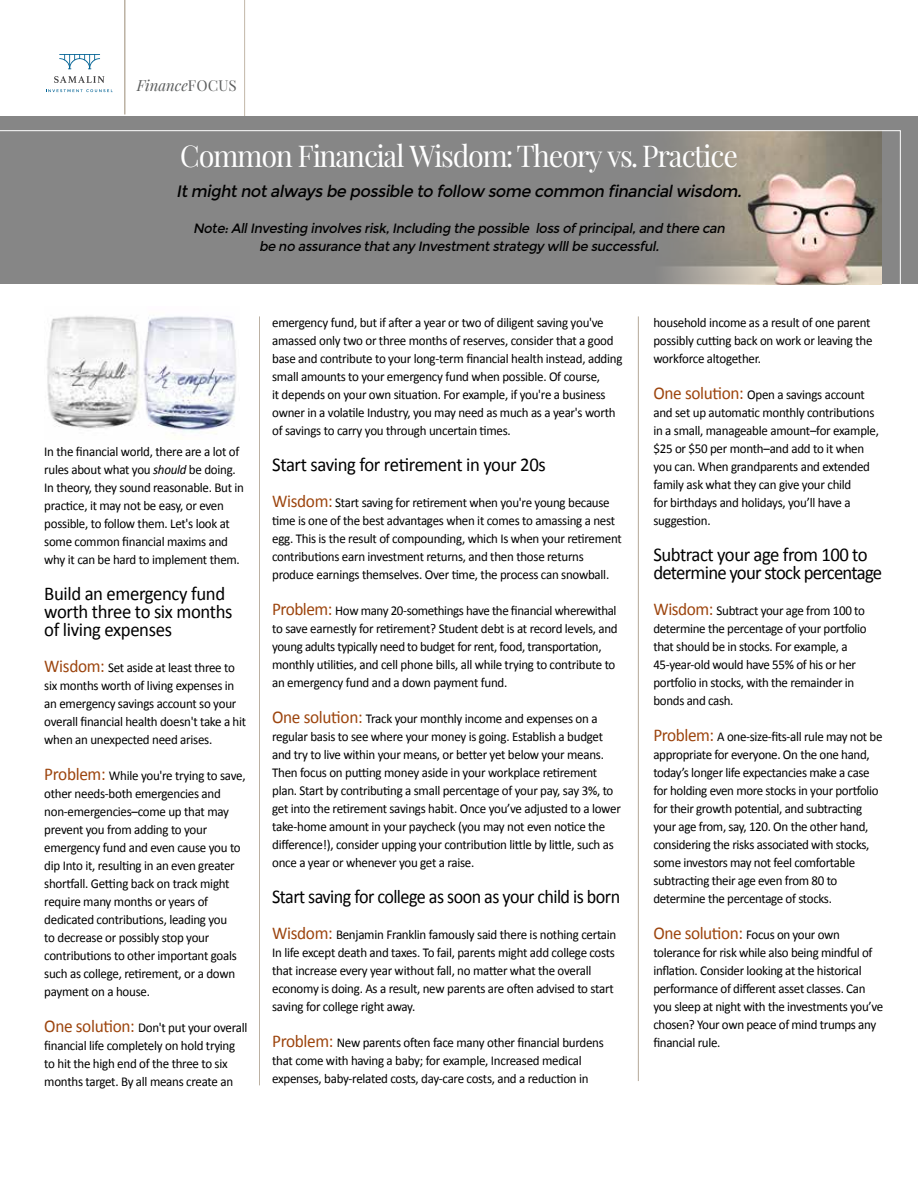
<style>
.page{position:relative;width:918px;height:1188px;background:#fff}
.page>*{position:absolute;margin:0;border:0;box-sizing:border-box;transform-origin:0 0}
.t1{font:30px "Playfair Display";letter-spacing:-.04em;color:#fff;scale:.95 1}
.t2{font:19.5px/18px "Calibri";letter-spacing:-.03em;color:#000;scale:.96 1}
.t3{font:19.5px "Calibri";letter-spacing:-.03em;color:#000;scale:.93 1}
.t4{font:italic 16.5px "Montserrat";color:#000;scale:.96 1}
.t5{font:italic 15px "Playfair Display";color:#5c5e5e}
.t6{font:13.5px/18px "Calibri";letter-spacing:-.02em;color:#000;scale:.96 1}
.t7{font:italic 13.5px/18px "Montserrat";color:#000;text-align:center;scale:.96 1}
.s1{font-style:normal}
.s2{font-style:italic}
.s3{font-size:18px;color:#9c440d}
</style>
<div class="page">
<div style="left:0;top:117px;width:918px;height:167px;background:#868686"></div>
<svg style="left:0;top:0;width:245px;height:117px"></svg>
<hr style="left:124px;top:0;width:1px;height:114px;background:#9b8b75">
<hr style="left:638px;top:316px;width:1px;height:765px;background:#9b8b75">
<img style="left:47px;top:316px;width:190px;height:118px">
<hr style="left:259px;top:316px;width:1px;height:769px;background:#9b8b75">
<svg style="left:0;top:130px;width:901px;height:155px"></svg>
<p class="t5" style="left:137px;top:76px;width:102px">Finance<span class="s1">FOCUS</span></p>
<h1 class="t1" style="left:180px;top:135px;width:589px">Common Financial Wisdom: Theory vs. Practice</h1>
<p class="t4" style="left:176px;top:182px;width:594px">Itmightnotalways be possible to follow some common financialwisdom.</p>
<p class="t7" style="left:193px;top:220px;width:558px">Note:AllInvesting involves risk,Including the possible loss of principal,and there can be no assurance thatany Investmentstrategy wlllbe successful.</p>
<p class="t6" style="left:44px;top:442px;width:210px">In the financial world, there are a lot of rules about what you <span class="s2">should</span> be doing.<br>In theory, they sound reasonable. But in practice, it may not be easy, or even possible, to follow them. Let's look at some common financial maxims and why it can be hard to implement them.</p>
<h2 class="t2" style="left:44px;top:584px;width:198px">Build an emergency fund worth three to six months of living expenses</h2>
<p class="t6" style="left:44px;top:658px;width:212px"><span class="s3">Wisdom:</span> Set aside at least three to six months worth of living expenses in an emergency savings account so your overall financial health doesn't take a hit when an unexpected need arises.</p>
<p class="t6" style="left:44px;top:766px;width:211px"><span class="s3">Problem:</span> While you're trying to save, other needs-both emergencies and non-emergencies–come up that may prevent you from adding to your emergency fund and even cause you to dip Into it, resulting in an even greater shortfall. Getting back on track might require many months or years of dedicated contributions, leading you<br>to decrease or possibly stop your contributions to other important goals such as college, retirement, or a down payment on a house.</p>
<p class="t6" style="left:44px;top:1018px;width:213px"><span class="s3">One solution:</span> Don't put your overall financial life completely on hold trying to hit the high end of the three to six months target. By all means create an</p>
<p class="t6" style="left:272px;top:313px;width:366px">emergency fund, but if after a year or two of diligent saving you've amassed only two or three months of reserves, consider that a good base and contribute to your long-term financial health instead, adding small amounts to your emergency fund when possible. Of course,<br>it depends on your own situation. For example, if you're a business owner in a volatile Industry, you may need as much as a year's worth of savings to carry you through uncertain times.</p>
<h2 class="t2" style="left:272px;top:455px;width:287px">Start saving for retirement in your 20s</h2>
<p class="t6" style="left:272px;top:493px;width:366px"><span class="s3">Wisdom:</span> Start saving for retirement when you're young because time is one of the best advantages when it comes to amassing a nest egg. This is the result of compounding, which Is when your retirement contributions earn investment returns, and then those returns produce earnings themselves. Over time, the process can snowball.</p>
<p class="t6" style="left:272px;top:601px;width:361px"><span class="s3">Problem:</span> How many 20-somethings have the financial wherewithal to save earnestly for retirement? Student debt is at record levels, and young adults typically need to budget for rent, food, transportation, monthly utilities, and cell phone bills, all while trying to contribute to an emergency fund and a down payment fund.</p>
<p class="t6" style="left:272px;top:709px;width:365px"><span class="s3">One solution:</span> Track your monthly income and expenses on a regular basis to see where your money is going. Establish a budget and try to live within your means, or better yet below your means.<br>Then focus on putting money aside in your workplace retirement plan. Start by contributing a small percentage of your pay, say 3%, to get into the retirement savings habit. Once you’ve adjusted to a lower take-home amount in your paycheck (you may not even notice the difference!), consider upping your contribution little by little, such as once a year or whenever you get a raise.</p>
<h2 class="t3" style="left:272px;top:885px;width:376px">Start saving for college as soon as your child is born</h2>
<p class="t6" style="left:272px;top:925px;width:360px"><span class="s3">Wisdom:</span> Benjamin Franklin famously said there is nothing certain In life except death and taxes. To fail, parents might add college costs that increase every year without fall, no matter what the overall economy is doing. As a result, new parents are often advised to start saving for college right away.</p>
<p class="t6" style="left:272px;top:1033px;width:347px"><span class="s3">Problem:</span> New parents often face many other financial burdens that come with having a baby; for example, Increased medical expenses, baby-related costs, day-care costs, and a reduction in</p>
<p class="t6" style="left:653px;top:313px;width:230px">household income as a result of one parent possibly cutting back on work or leaving the workforce altogether.</p>
<p class="t6" style="left:653px;top:385px;width:237px"><span class="s3">One solution:</span> Open a savings account and set up automatic monthly contributions in a small, manageable amount–for example, $25 or $50 per month–and add to it when you can. When grandparents and extended family ask what they can give your child<br>for birthdays and holidays, you’ll have a suggestion.</p>
<h2 class="t2" style="left:653px;top:545px;width:240px">Subtract your age from 100 to determine your stock percentage</h2>
<p class="t6" style="left:653px;top:601px;width:224px"><span class="s3">Wisdom:</span> Subtract your age from 100 to determine the percentage of your portfolio that should be in stocks. For example, a 45-year-old would have 55% of his or her portfolio in stocks, with the remainder in bonds and cash.</p>
<p class="t6" style="left:653px;top:727px;width:240px"><span class="s3">Problem:</span> A one-size-fits-all rule may not be appropriate for everyone. On the one hand, today’s longer life expectancies make a case for holding even more stocks in your portfolio for their growth potential, and subtracting your age from, say, 120. On the other hand, considering the risks associated with stocks, some investors may not feel comfortable subtracting their age even from 80 to determine the percentage of stocks.</p>
<p class="t6" style="left:653px;top:925px;width:241px"><span class="s3">One solution:</span> Focus on your own tolerance for risk while also being mindful of inflation. Consider looking at the historical performance of different asset classes. Can you sleep at night with the investments you’ve chosen? Your own peace of mind trumps any financial rule.</p>
</div>
